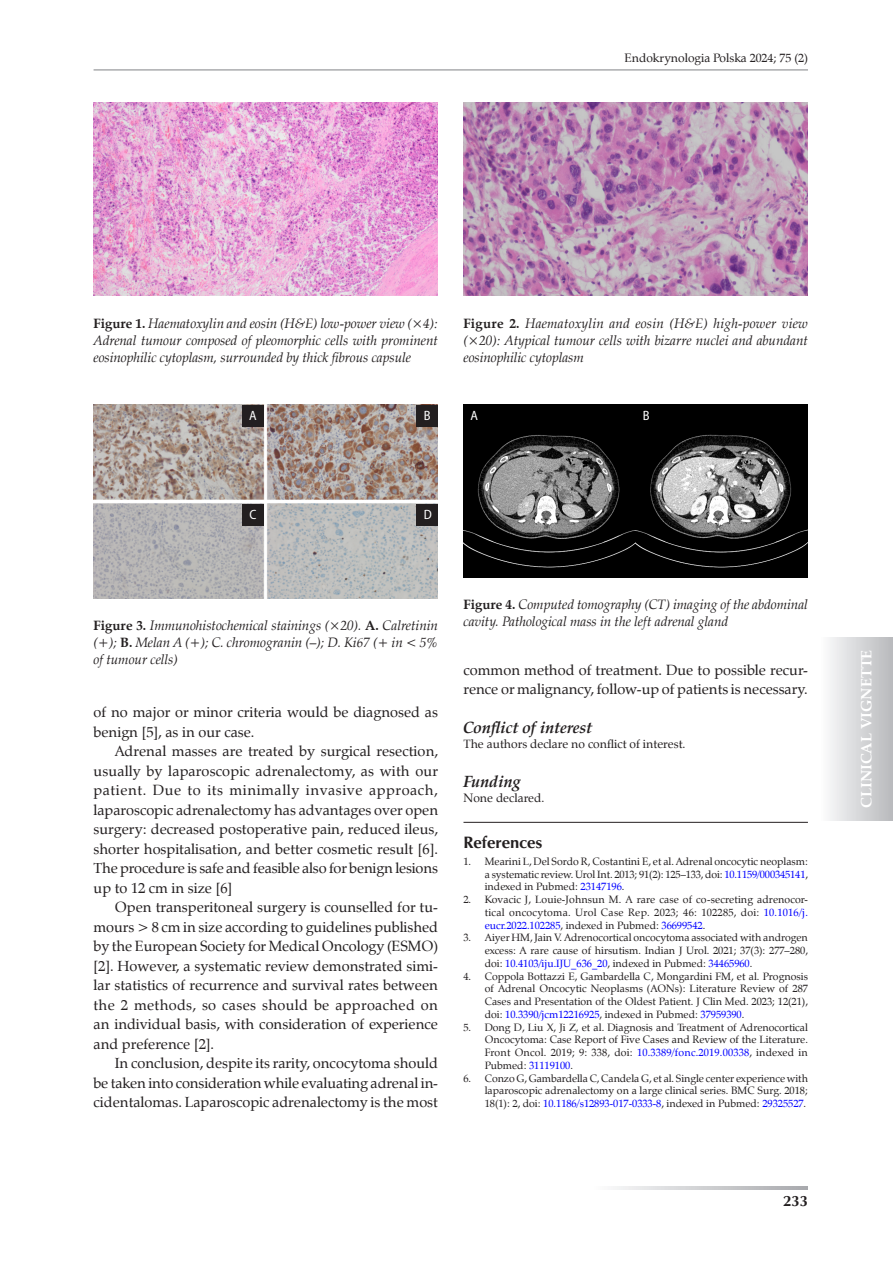
<style>
.page{position:relative;width:893px;height:1263px;background:#fff}
.page>*{position:absolute;margin:0;border:0;box-sizing:border-box;transform-origin:0 0}
._17_Pismiennictwo_ty{font:700 16.5px "Zapf Humnst EU";color:#231f20}
._12_Srodtytul_2{font:italic 700 16.2px "Zapf Calligr EU";color:#231f20}
.t1{font:700 15px "Zapf Calligr EU";color:#fff}
.t2{font:700 15px "Zapf Humnst EU";color:#231f20}
._08_Tekst{font:14.55px/19.5px "Zapf Calligr EU";color:#231f20;text-align:justify}
._15_Rycina_podpis{font:italic 13.5px/17px "Zapf Calligr EU";color:#231f20;text-align:justify}
.t3{font:semi-condensed 13.5px "Myriad Pro";color:#fff}
._09_Tekst_mniejszy{font:12px "Zapf Calligr EU";color:#231f20}
.t4{font:10.5px/12.8px "Zapf Calligr EU";color:#231f20;text-align:justify}
.s1{font-weight:700;font-style:normal}
.s2{color:#00f}
</style>
<div class="page">
<svg style="left:615px;top:1186px;width:192px;height:3px"></svg>
<hr style="left:94px;top:70px;width:714px;height:1px;background:#808285">
<div style="left:820px;top:638px;width:73px;height:182px;background:linear-gradient(to right,#fdfdfe,#b8b9bc)"></div>
<hr style="left:463px;top:822px;width:345px;height:1px;background:#231f20">
<img style="left:94px;top:102px;width:344px;height:194px">
<img style="left:463px;top:102px;width:345px;height:194px">
<img style="left:94px;top:405px;width:344px;height:194px">
<div style="left:242px;top:405px;width:22px;height:21px;background:#231f20"></div>
<div style="left:417px;top:405px;width:21px;height:21px;background:#231f20"></div>
<div style="left:242px;top:504px;width:22px;height:21px;background:#231f20"></div>
<div style="left:417px;top:504px;width:21px;height:21px;background:#231f20"></div>
<img style="left:463px;top:405px;width:345px;height:172px">
<p class="_09_Tekst_mniejszy" style="left:625px;top:50px;width:185px">Endokrynologia Polska 2024; 75 (2)</p>
<p class="_15_Rycina_podpis" style="left:94px;top:315px;width:346px"><span class="s1">Figure 1.</span> Haematoxylin and eosin (H&amp;E) low-power view (×4):<br>Adrenal tumour composed of pleomorphic cells with prominent eosinophilic cytoplasm, surrounded by thick fibrous capsule</p>
<p class="_15_Rycina_podpis" style="left:463px;top:315px;width:346px"><span class="s1">Figure 2.</span> Haematoxylin and eosin (H&amp;E) high-power view (×20): Atypical tumour cells with bizarre nuclei and abundant eosinophilic cytoplasm</p>
<p class="t3" style="left:249px;top:409px;width:9px">A</p>
<p class="t3" style="left:424px;top:409px;width:8px">B</p>
<p class="t3" style="left:470px;top:409px;width:9px">A</p>
<p class="t3" style="left:643px;top:409px;width:8px">B</p>
<p class="t3" style="left:250px;top:508px;width:8px">C</p>
<p class="t3" style="left:424px;top:508px;width:10px">D</p>
<p class="_15_Rycina_podpis" style="left:94px;top:618px;width:346px"><span class="s1">Figure 3.</span> Immunohistochemical stainings (×20). <span class="s1">A.</span> Calretinin (+); <span class="s1">B.</span> Melan A (+); C. chromogranin (–); D. Ki67 (+ in &lt; 5% of tumour cells)</p>
<p class="_08_Tekst" style="left:94px;top:703px;width:346px">of no major or minor criteria would be diagnosed as benign [5], as in our case.</p>
<p class="_08_Tekst" style="left:94px;top:742px;width:346px;text-indent:21px">Adrenal masses are treated by surgical resection, usually by laparoscopic adrenalectomy, as with our patient. Due to its minimally invasive approach, laparoscopic adrenalectomy has advantages over open surgery: decreased postoperative pain, reduced ileus, shorter hospitalisation, and better cosmetic result [6].<br>The procedure is safe and feasible also for benign lesions up to 12 cm in size [6]</p>
<p class="_08_Tekst" style="left:94px;top:898px;width:346px;text-indent:21px">Open transperitoneal surgery is counselled for tu&shy;mours &gt; 8 cm in size according to guidelines published by the European Society for Medical Oncology (ESMO) [2]. However, a systematic review demonstrated simi&shy;lar statistics of recurrence and survival rates between the 2 methods, so cases should be approached on an individual basis, with consideration of experience and preference [2].</p>
<p class="_08_Tekst" style="left:94px;top:1054px;width:346px;text-indent:21px">In conclusion, despite its rarity, oncocytoma should be taken into consideration while evaluating adrenal in&shy;cidentalomas. Laparoscopic adrenalectomy is the most</p>
<p class="_15_Rycina_podpis" style="left:463px;top:596px;width:346px"><span class="s1">Figure 4.</span> Computed tomography (CT) imaging of the abdominal cavity. Pathological mass in the left adrenal gland</p>
<p class="_08_Tekst" style="left:463px;top:660px;width:346px">common method of treatment. Due to possible recur&shy;rence or malignancy, follow-up of patients is necessary.</p>
<p class="_12_Srodtytul_2" style="left:463px;top:718px;width:131px">Conflict of interest</p>
<p class="_09_Tekst_mniejszy" style="left:463px;top:737px;width:224px">The authors declare no conflict of interest.</p>
<p class="_12_Srodtytul_2" style="left:463px;top:772px;width:59px">Funding</p>
<p class="_09_Tekst_mniejszy" style="left:463px;top:791px;width:82px">None declared.</p>
<p class="_17_Pismiennictwo_ty" style="left:463px;top:832px;width:81px">References</p>
<p class="t4" style="left:485px;top:855px;width:325px;text-indent:-21px">1. Mearini L, Del Sordo R, Costantini E, et al. Adrenal oncocytic neoplasm: a systematic review. Urol Int. 2013; 91(2): 125–133, doi: <span class="s2">10.1159/000345141</span>, indexed in Pubmed: <span class="s2">23147196</span>.</p>
<p class="t4" style="left:485px;top:893px;width:325px;text-indent:-21px">2. Kovacic J, Louie-Johnsun M. A rare case of co-secreting adrenocor&shy;tical oncocytoma. Urol Case Rep. 2023; 46: 102285, doi: <span class="s2">10.1016/j. eucr.2022.102285</span>, indexed in Pubmed: <span class="s2">36699542</span>.</p>
<p class="t4" style="left:485px;top:931px;width:325px;text-indent:-21px">3. Aiyer HM, Jain V. Adrenocortical oncocytoma associated with androgen excess: A rare cause of hirsutism. Indian J Urol. 2021; 37(3): 277–280, doi: <span class="s2">10.4103/iju.IJU_636_20</span>, indexed in Pubmed: <span class="s2">34465960</span>.</p>
<p class="t4" style="left:485px;top:970px;width:325px;text-indent:-21px">4. Coppola Bottazzi E, Gambardella C, Mongardini FM, et al. Prognosis of Adrenal Oncocytic Neoplasms (AONs): Literature Review of 287<br>Cases and Presentation of the Oldest Patient. J Clin Med. 2023; 12(21), doi: <span class="s2">10.3390/jcm12216925</span>, indexed in Pubmed: <span class="s2">37959390</span>.</p>
<p class="t4" style="left:485px;top:1021px;width:325px;text-indent:-21px">5. Dong D, Liu X, Ji Z, et al. Diagnosis and Treatment of Adrenocortical Oncocytoma: Case Report of Five Cases and Review of the Literature.<br>Front Oncol. 2019; 9: 338, doi: <span class="s2">10.3389/fonc.2019.00338</span>, indexed in Pubmed: <span class="s2">31119100</span>.</p>
<p class="t4" style="left:485px;top:1072px;width:325px;text-indent:-21px">6. Conzo G, Gambardella C, Candela G, et al. Single center experience with laparoscopic adrenalectomy on a large clinical series. BMC Surg. 2018; 18(1): 2, doi: <span class="s2">10.1186/s12893-017-0333-8</span>, indexed in Pubmed: <span class="s2">29325527</span>.</p>
<p class="t2" style="left:783px;top:1191px;width:26px">233</p>
<h3 class="t1" style="left:857px;top:808px;width:160px;rotate:-90deg">CLINICAL VIGNETTE</h3>
</div>
